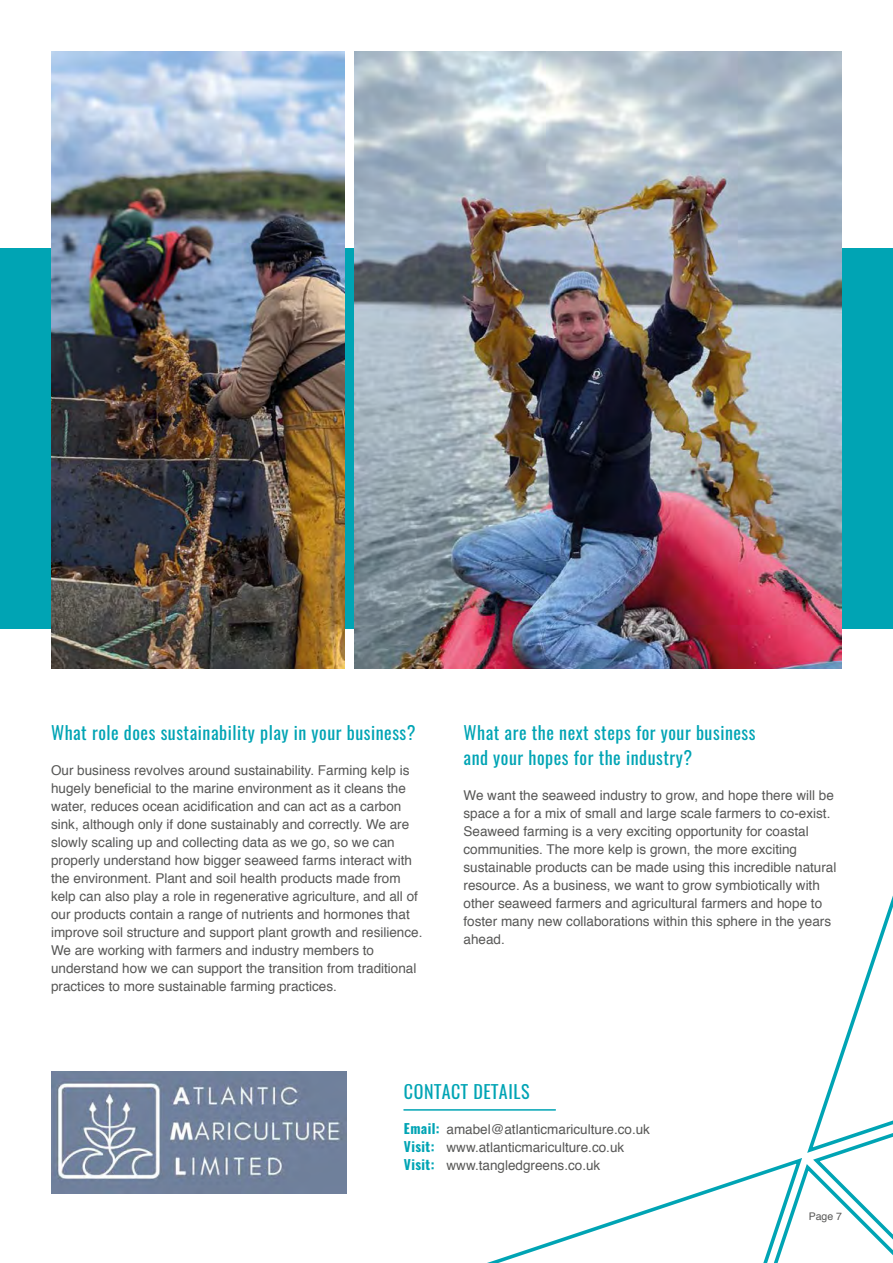
<style>
.page{position:relative;width:893px;height:1263px;background:#fff}
.page>*{position:absolute;margin:0;border:0;box-sizing:border-box;transform-origin:0 0}
.t1{font:18px/25.5px "Oswald";letter-spacing:.03em;color:#00a4b4}
.t2{font:13.5px/18px "Helvetica";color:#575756}
.t3{font:10.5px "Helvetica";color:#575756}
.s1{font-family:"Oswald";font-weight:700;color:#00a4b4}
</style>
<div class="page">
<hr style="left:404px;top:1109px;width:151px;height:2px;background:#00a4b4">
<div style="left:0;top:248px;width:893px;height:381px;background:#00a4b4"></div>
<img style="left:51px;top:51px;width:293px;height:617px">
<img style="left:354px;top:51px;width:488px;height:617px">
<img style="left:51px;top:1072px;width:296px;height:121px">
<svg style="left:804px;top:895px;width:89px;height:360px"></svg>
<svg style="left:487px;top:1158px;width:317px;height:105px"></svg>
<h1 class="t1" style="left:51px;top:720px;width:366px">What role does sustainability play in your business?</h1>
<p class="t2" style="left:51px;top:762px;width:360px">Our business revolves around sustainability. Farming kelp is</p>
<p class="t2" style="left:51px;top:780px;width:356px">hugely beneficial to the marine environment as it cleans the water, reduces ocean acidification and can act as a carbon</p>
<p class="t2" style="left:51px;top:816px;width:373px">sink, although only if done sustainably and correctly. We are slowly scaling up and collecting data as we go, so we can properly understand how bigger seaweed farms interact with the environment. Plant and soil health products made from kelp can also play a role in regenerative agriculture, and all of our products contain a range of nutrients and hormones that improve soil structure and support plant growth and resilience.<br>We are working with farmers and industry members to understand how we can support the transition from traditional practices to more sustainable farming practices.</p>
<p class="t1" style="left:463px;top:720px;width:294px">What are the next steps for your business and your hopes for the industry?</p>
<p class="t2" style="left:463px;top:787px;width:374px">We want the seaweed industry to grow, and hope there will be space a for a mix of small and large scale farmers to co-exist.<br>Seaweed farming is a very exciting opportunity for coastal communities. The more kelp is grown, the more exciting sustainable products can be made using this incredible natural resource. As a business, we want to grow symbiotically with other seaweed farmers and agricultural farmers and hope to foster many new collaborations within this sphere in the years ahead.</p>
<p class="t1" style="left:404px;top:1079px;width:127px">CONTACT DETAILS</p>
<p class="t2" style="left:404px;top:1121px;width:248px"><span class="s1">Email:</span> amabel@atlanticmariculture.co.uk<br><span class="s1">Visit:</span> www.atlanticmariculture.co.uk<br><span class="s1">Visit:</span> www.tangledgreens.co.uk</p>
<p class="t3" style="left:809px;top:1209px;width:35px">Page 7</p>
</div>
